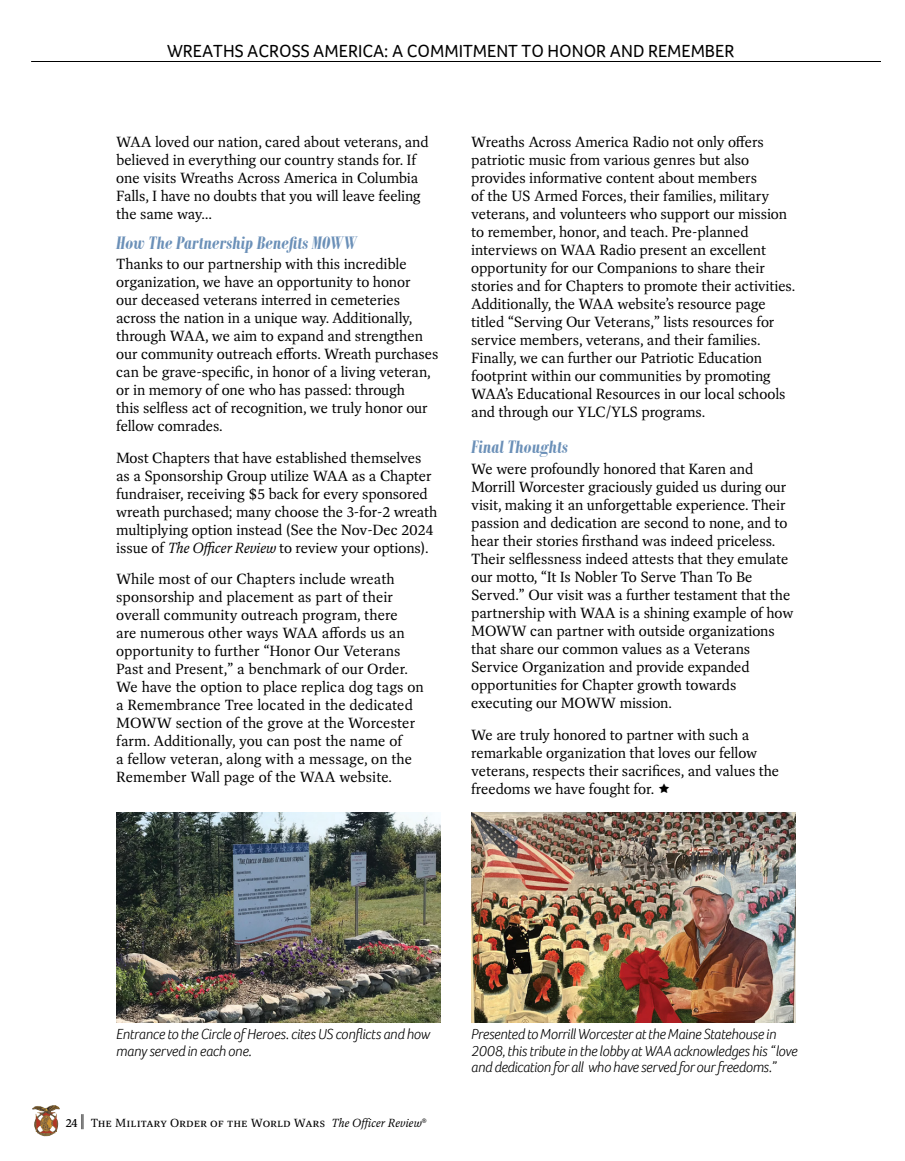
<style>
.page{position:relative;width:905px;height:1161px;background:#fff}
.page>*{position:absolute;margin:0;border:0;box-sizing:border-box;transform-origin:0 0}
.t1{font:italic 700 19.5px "Bodoni MT Condensed";color:#6b90b8}
.t2{font:18px "Foco";color:#000}
.t3{font:15px/18px "Dashiell Text";letter-spacing:-.01em;color:#000}
.t4{font:italic 300 15px/16.5px "Foco";letter-spacing:-.015em;color:#000}
.t5{font:12px "Dashiell Text";letter-spacing:.005em;color:#000}
.s1{font-style:italic}
.s2{font-weight:500}
</style>
<div class="page">
<img style="left:32px;top:1105px;width:28px;height:31px">
<hr style="left:31px;top:61px;width:873px;height:1px;background:#000">
<div style="left:881px;top:56px;width:23px;height:17px;background:#fff"></div>
<img style="left:471px;top:812px;width:324px;height:210px">
<img style="left:116px;top:812px;width:324px;height:210px">
<p class="t2" style="left:167px;top:39px;width:569px">WREATHS ACROSS AMERICA: A COMMITMENT TO HONOR AND REMEMBER</p>
<p class="t3" style="left:116px;top:133px;width:314px">WAA loved our nation, cared about veterans, and believed in everything our country stands for. If one visits Wreaths Across America in Columbia Falls, I have no doubts that you will leave feeling the same way…</p>
<h1 class="t1" style="left:116px;top:231px;width:242px">How The Partnership Benefits MOWW</h1>
<p class="t3" style="left:116px;top:255px;width:324px">Thanks to our partnership with this incredible organization, we have an opportunity to honor<br>our deceased veterans interred in cemeteries across the nation in a unique way. Additionally, through WAA, we aim to expand and strengthen our community outreach efforts. Wreath purchases can be grave-specific, in honor of a living veteran, or in memory of one who has passed: through<br>this selfless act of recognition, we truly honor our fellow comrades.</p>
<p class="t3" style="left:116px;top:449px;width:323px">Most Chapters that have established themselves as a Sponsorship Group utilize WAA as a Chapter fundraiser, receiving $5 back for every sponsored wreath purchased; many choose the 3-for-2 wreath multiplying option instead (See the Nov‑Dec 2024 issue of <span class="s1">The Officer Review</span> to review your options).</p>
<p class="t3" style="left:116px;top:570px;width:309px">While most of our Chapters include wreath sponsorship and placement as part of their overall community outreach program, there<br>are numerous other ways WAA affords us an opportunity to further “Honor Our Veterans Past and Present,” a benchmark of our Order.<br>We have the option to place replica dog tags on a Remembrance Tree located in the dedicated MOWW section of the grove at the Worcester farm. Additionally, you can post the name of<br>a fellow veteran, along with a message, on the Remember Wall page of the WAA website.</p>
<p class="t3" style="left:471px;top:133px;width:326px">Wreaths Across America Radio not only offers patriotic music from various genres but also provides informative content about members<br>of the US Armed Forces, their families, military veterans, and volunteers who support our mission to remember, honor, and teach. Pre-planned interviews on WAA Radio present an excellent opportunity for our Companions to share their stories and for Chapters to promote their activities.<br>Additionally, the WAA website’s resource page titled “Serving Our Veterans,” lists resources for service members, veterans, and their families.<br>Finally, we can further our Patriotic Education footprint within our communities by promoting WAA’s Educational Resources in our local schools and through our YLC/YLS programs.</p>
<h1 class="t1" style="left:471px;top:435px;width:98px">Final Thoughts</h1>
<p class="t3" style="left:471px;top:460px;width:324px">We were profoundly honored that Karen and Morrill Worcester graciously guided us during our visit, making it an unforgettable experience. Their passion and dedication are second to none, and to hear their stories firsthand was indeed priceless.<br>Their selflessness indeed attests that they emulate our motto, “It Is Nobler To Serve Than To Be Served.” Our visit was a further testament that the partnership with WAA is a shining example of how MOWW can partner with outside organizations that share our common values as a Veterans Service Organization and provide expanded opportunities for Chapter growth towards executing our MOWW mission.</p>
<p class="t3" style="left:471px;top:726px;width:309px">We are truly honored to partner with such a remarkable organization that loves our fellow veterans, respects their sacrifices, and values the freedoms we have fought for.</p>
<p class="t4" style="left:116px;top:1026px;width:315px">Entrance to the Circle of Heroes. cites US conflicts and how many served in each one.</p>
<p class="t4" style="left:471px;top:1026px;width:328px">Presented to Morrill Worcester at the Maine Statehouse in<br>2008, this tribute in the lobby at WAA acknowledges his “love and dedication for all who have served for our freedoms.”</p>
<p class="t5" style="left:66px;top:1115px;width:363px"><span class="s2">24</span> The Military Order of the World Wars <span class="s1">The Officer Review</span>®</p>
</div>
